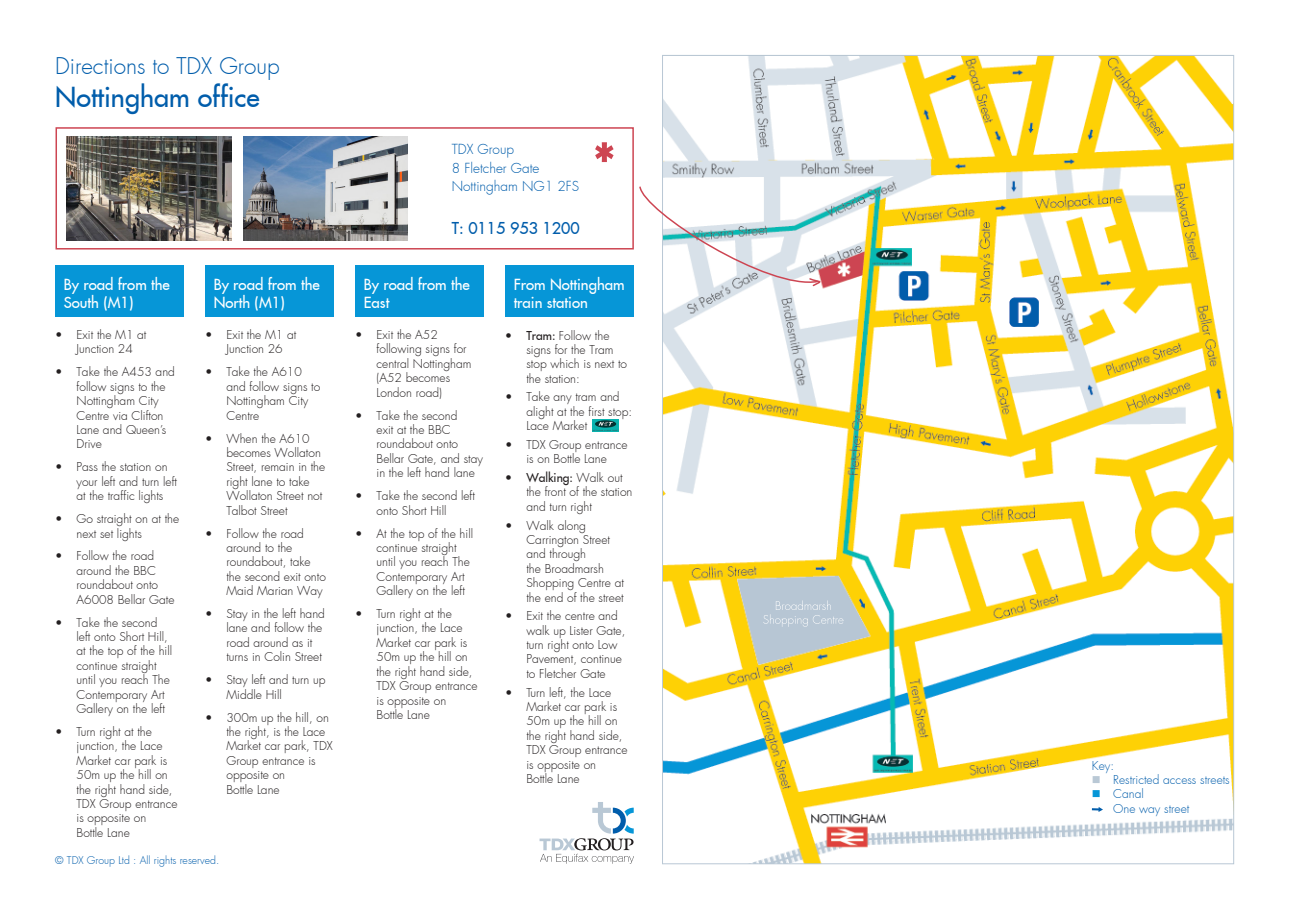
<style>
.page{position:relative;width:1289px;height:919px;background:#fff}
.page>*{position:absolute;margin:0;border:0;box-sizing:border-box;transform-origin:0 0}
.Copyright_1{font:500 59.85px "Futura";color:#cd4552}
.Heading_2{font:500 27px "Futura";color:#015dab}
.Heading_2-2{font:300 22.5px "Futura";color:#015dab}
.Heading_2-3{font:500 16.05px "Futura";color:#015dab}
.Heading_2-4{font:500 15px/18px "Futura";color:#fff}
.Heading_2-5{font:300 13.65px "Futura";color:#015dab}
.t1{font:300 12px/14.4px "Futura";color:#231f20}
.Copyright_1-2{font:300 12px "Futura";color:#015dab}
.t2{font:300 10.5px "Futura";color:#015dab}
.s1{font-weight:500}
.s2{color:#b9c8d5}
.s3{color:#0696d7}
</style>
<div class="page">
<img style="left:664px;top:57px;width:567px;height:805px">
<img style="left:775px;top:600px;width:55px;height:10px">
<div style="left:55px;top:265px;width:129px;height:51px;background:#0696d7"></div>
<div style="left:205px;top:265px;width:129px;height:51px;background:#0696d7"></div>
<div style="left:355px;top:265px;width:129px;height:51px;background:#0696d7"></div>
<div style="left:505px;top:265px;width:129px;height:51px;background:#0696d7"></div>
<div style="left:55px;top:127px;width:579px;height:122px;border:2px solid #cd4552"></div>
<img style="left:244px;top:136px;width:164px;height:104px">
<img style="left:67px;top:136px;width:165px;height:104px">
<svg style="left:639px;top:185px;width:184px;height:106px"></svg>
<svg style="left:1091px;top:806px;width:11px;height:6px"></svg>
<img style="left:592px;top:420px;width:27px;height:11px">
<svg style="left:539px;top:802px;width:95px;height:61px"></svg>
<p class="Heading_2-2" style="left:55px;top:51px;width:226px">Directions to TDX Group</p>
<p class="Heading_2" style="left:55px;top:79px;width:206px">Nottingham office</p>
<p class="Heading_2-5" style="left:452px;top:141px;width:64px">TDX Group</p>
<p class="Heading_2-5" style="left:452px;top:159px;width:89px">8 Fletcher Gate</p>
<p class="Heading_2-5" style="left:452px;top:177px;width:129px">Nottingham NG1 2FS</p>
<p class="Heading_2-3" style="left:452px;top:217px;width:129px">T: 0115 953 1200</p>
<p class="Copyright_1" style="left:592px;top:125px;width:26px">*</p>
<p class="Heading_2-4" style="left:64px;top:275px;width:108px">By road from the<br>South (M1)</p>
<p class="Heading_2-4" style="left:214px;top:275px;width:108px">By road from the<br>North (M1)</p>
<p class="Heading_2-4" style="left:364px;top:275px;width:108px">By road from the<br>East</p>
<p class="Heading_2-4" style="left:513px;top:275px;width:113px">From Nottingham train station</p>
<p class="t1" style="left:77px;top:327px;width:71px;text-indent:-21px">• Exit the M1 at<br>Junction 24</p>
<p class="t1" style="left:77px;top:365px;width:100px;text-indent:-21px">• Take the A453 and follow signs to the<br>Nottingham City<br>Centre via Clifton<br>Lane and Queen’s<br>Drive</p>
<p class="t1" style="left:77px;top:460px;width:102px;text-indent:-21px">• Pass the station on your left and turn left at the traffic lights</p>
<p class="t1" style="left:77px;top:511px;width:104px;text-indent:-21px">• Go straight on at the next set lights</p>
<p class="t1" style="left:77px;top:549px;width:99px;text-indent:-21px">• Follow the road around the BBC roundabout onto<br>A6008 Bellar Gate</p>
<p class="t1" style="left:77px;top:615px;width:97px;text-indent:-21px">• Take the second left onto Short Hill, at the top of the hill continue straight until you reach The<br>Contemporary Art<br>Gallery on the left</p>
<p class="t1" style="left:77px;top:724px;width:103px;text-indent:-21px">• Turn right at the junction, the Lace<br>Market car park is<br>50m up the hill on the right hand side,<br>TDX Group entrance is opposite on<br>Bottle Lane</p>
<p class="t1" style="left:226px;top:327px;width:71px;text-indent:-21px">• Exit the M1 at<br>Junction 26</p>
<p class="t1" style="left:226px;top:365px;width:95px;text-indent:-21px">• Take the A610 and follow signs to<br>Nottingham City<br>Centre</p>
<p class="t1" style="left:226px;top:431px;width:100px;text-indent:-21px">• When the A610 becomes Wollaton<br>Street, remain in the right lane to take<br>Wollaton Street not<br>Talbot Street</p>
<p class="t1" style="left:226px;top:526px;width:101px;text-indent:-21px">• Follow the road around to the roundabout, take the second exit onto<br>Maid Marian Way</p>
<p class="t1" style="left:226px;top:606px;width:100px;text-indent:-21px">• Stay in the left hand lane and follow the road around as it turns in Colin Street</p>
<p class="t1" style="left:226px;top:672px;width:101px;text-indent:-21px">• Stay left and turn up<br>Middle Hill</p>
<p class="t1" style="left:226px;top:710px;width:108px;text-indent:-21px">• 300m up the hill, on the right, is the Lace<br>Market car park, TDX<br>Group entrance is opposite on<br>Bottle Lane</p>
<p class="t2" style="left:55px;top:853px;width:165px">© TDX Group Ltd : All rights reserved.</p>
<p class="t1" style="left:376px;top:327px;width:96px;text-indent:-21px">• Exit the A52 following signs for central Nottingham (A52 becomes<br>London road)</p>
<p class="t1" style="left:376px;top:408px;width:108px;text-indent:-21px">• Take the second<br>exit at the BBC roundabout onto<br>Bellar Gate, and stay in the left hand lane</p>
<p class="t1" style="left:376px;top:488px;width:100px;text-indent:-21px">• Take the second left onto Short Hill</p>
<p class="t1" style="left:376px;top:526px;width:98px;text-indent:-21px">• At the top of the hill continue straight until you reach The<br>Contemporary Art<br>Gallery on the left</p>
<p class="t1" style="left:376px;top:606px;width:103px;text-indent:-21px">• Turn right at the junction, the Lace<br>Market car park is<br>50m up the hill on the right hand side,<br>TDX Group entrance is opposite on<br>Bottle Lane</p>
<p class="t1" style="left:526px;top:328px;width:102px;text-indent:-21px"><span class="s1">• Tram:</span> Follow the signs for the Tram stop which is next to the station:</p>
<p class="t1" style="left:526px;top:390px;width:107px;text-indent:-21px">• Take any tram and alight at the first stop:<br>Lace Market</p>
<p class="t1" style="left:505px;top:437px;width:124px;text-align:center">• TDX Group entrance is on Bottle Lane</p>
<p class="t1" style="left:526px;top:470px;width:107px;text-indent:-21px"><span class="s1">• Walking:</span> Walk out the front of the station and turn right</p>
<p class="t1" style="left:526px;top:518px;width:99px;text-indent:-21px">• Walk along<br>Carrington Street and through<br>the Broadmarsh<br>Shopping Centre at the end of the street</p>
<p class="t1" style="left:526px;top:608px;width:100px;text-indent:-21px">• Exit the centre and walk up Lister Gate, turn right onto Low<br>Pavement, continue to Fletcher Gate</p>
<p class="t1" style="left:526px;top:685px;width:103px;text-indent:-21px">• Turn left, the Lace<br>Market car park is<br>50m up the hill on the right hand side,<br>TDX Group entrance is opposite on<br>Bottle Lane</p>
<p class="Copyright_1-2" style="left:1091px;top:757px;width:24px">Key:</p>
<p class="Copyright_1-2" style="left:1091px;top:771px;width:139px"><span class="s2">■</span> Restricted access streets</p>
<p class="Copyright_1-2" style="left:1091px;top:786px;width:53px"><span class="s3">■</span> Canal</p>
<p class="Copyright_1-2" style="left:1113px;top:800px;width:78px">One way street</p>
</div>
